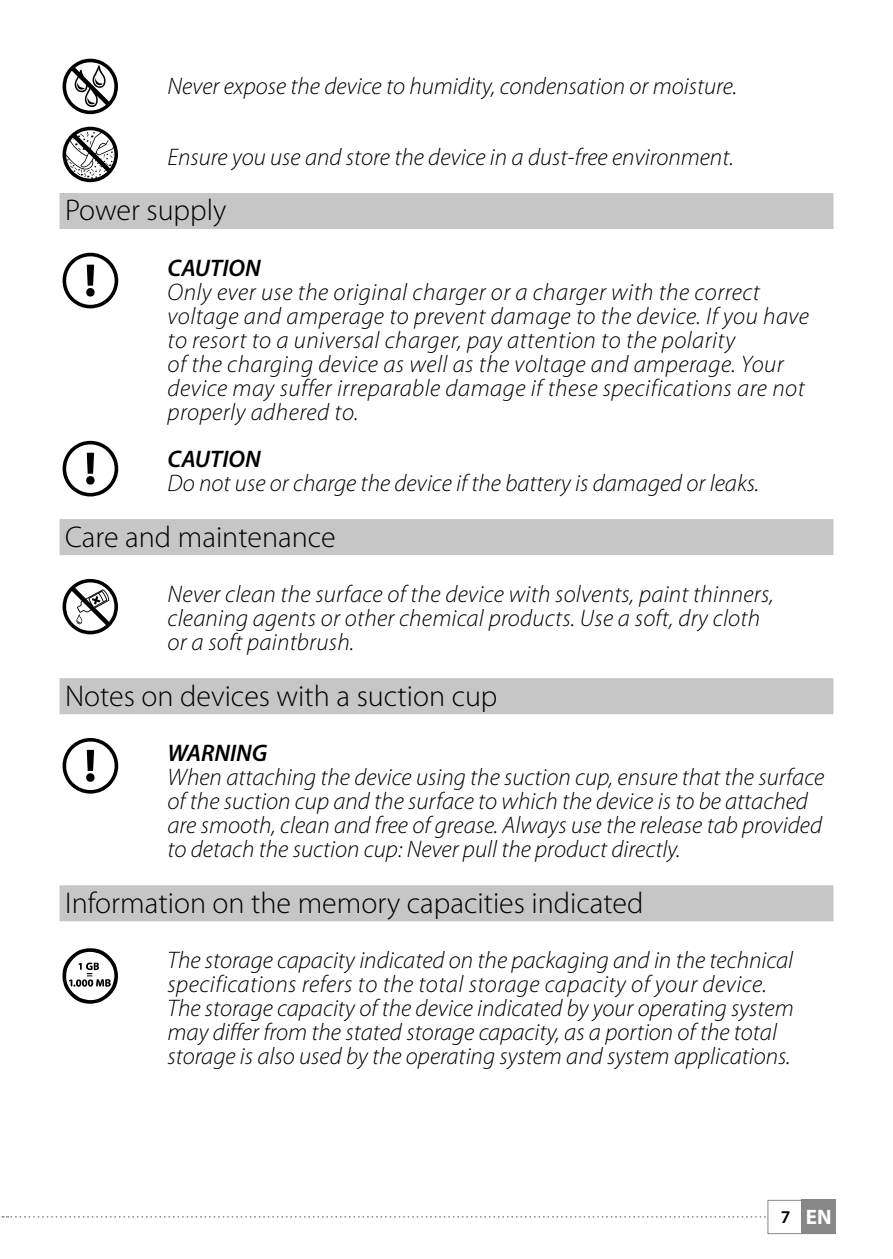
<style>
.page{position:relative;width:893px;height:1259px;background:#fff}
.page>*{position:absolute;margin:0;border:0;box-sizing:border-box;transform-origin:0 0}
.t1{font:300 30px "Myriad Pro";color:#000}
.t2{font:italic 300 24px/24px "Myriad Pro";color:#000}
.t3{font:italic 300 24px/24px "Myriad Pro";letter-spacing:.02em;color:#000}
.t4{font:italic 600 24px "Myriad Pro";color:#000}
.t5{font:700 21px "Myriad Pro";color:#fff}
.s1{font-weight:600;font-size:18px;color:#000}
</style>
<div class="page">
<div style="left:801px;top:1200px;width:35px;height:34px;background:#878787"></div>
<div style="left:767px;top:1200px;width:69px;height:34px;border:1px solid #878787"></div>
<svg style="left:1px;top:1216px;width:765px;height:1px"></svg>
<div style="left:60px;top:193px;width:773px;height:36px;background:#c6c6c6"></div>
<div style="left:60px;top:519px;width:773px;height:36px;background:#c6c6c6"></div>
<div style="left:60px;top:678px;width:773px;height:36px;background:#c6c6c6"></div>
<div style="left:60px;top:885px;width:773px;height:36px;background:#c6c6c6"></div>
<p class="t2" style="left:168px;top:75px;width:571px">Never expose the device to humidity, condensation or moisture.</p>
<p class="t2" style="left:168px;top:146px;width:568px">Ensure you use and store the device in a dust-free environment.</p>
<p class="t1" style="left:65px;top:194px;width:163px">Power supply</p>
<p class="t4" style="left:168px;top:253px;width:95px">CAUTION</p>
<p class="t3" style="left:168px;top:281px;width:643px">Only ever use the original charger or a charger with the correct voltage and amperage to prevent damage to the device. If you have to resort to a universal charger, pay attention to the polarity<br>of the charging device as well as the voltage and amperage. Your device may suffer irreparable damage if these specifications are not properly adhered to.</p>
<p class="t4" style="left:168px;top:444px;width:95px">CAUTION</p>
<p class="t2" style="left:168px;top:472px;width:593px">Do not use or charge the device if the battery is damaged or leaks.</p>
<p class="t1" style="left:65px;top:520px;width:272px">Care and maintenance</p>
<p class="t2" style="left:168px;top:583px;width:608px">Never clean the surface of the device with solvents, paint thinners, cleaning agents or other chemical products. Use a soft, dry cloth or a soft paintbrush.</p>
<p class="t1" style="left:65px;top:679px;width:434px">Notes on devices with a suction cup</p>
<p class="t4" style="left:168px;top:738px;width:101px">WARNING</p>
<p class="t2" style="left:168px;top:766px;width:658px">When attaching the device using the suction cup, ensure that the surface of the suction cup and the surface to which the device is to be attached are smooth, clean and free of grease. Always use the release tab provided to detach the suction cup: Never pull the product directly.</p>
<p class="t1" style="left:65px;top:886px;width:580px">Information on the memory capacities indicated</p>
<p class="t2" style="left:168px;top:949px;width:628px">The storage capacity indicated on the packaging and in the technical specifications refers to the total storage capacity of your device.<br>The storage capacity of the device indicated by your operating system may differ from the stated storage capacity, as a portion of the total storage is also used by the operating system and system applications.</p>
<p class="t5" style="left:781px;top:1203px;width:52px"><span class="s1">7</span> EN</p>
</div>
